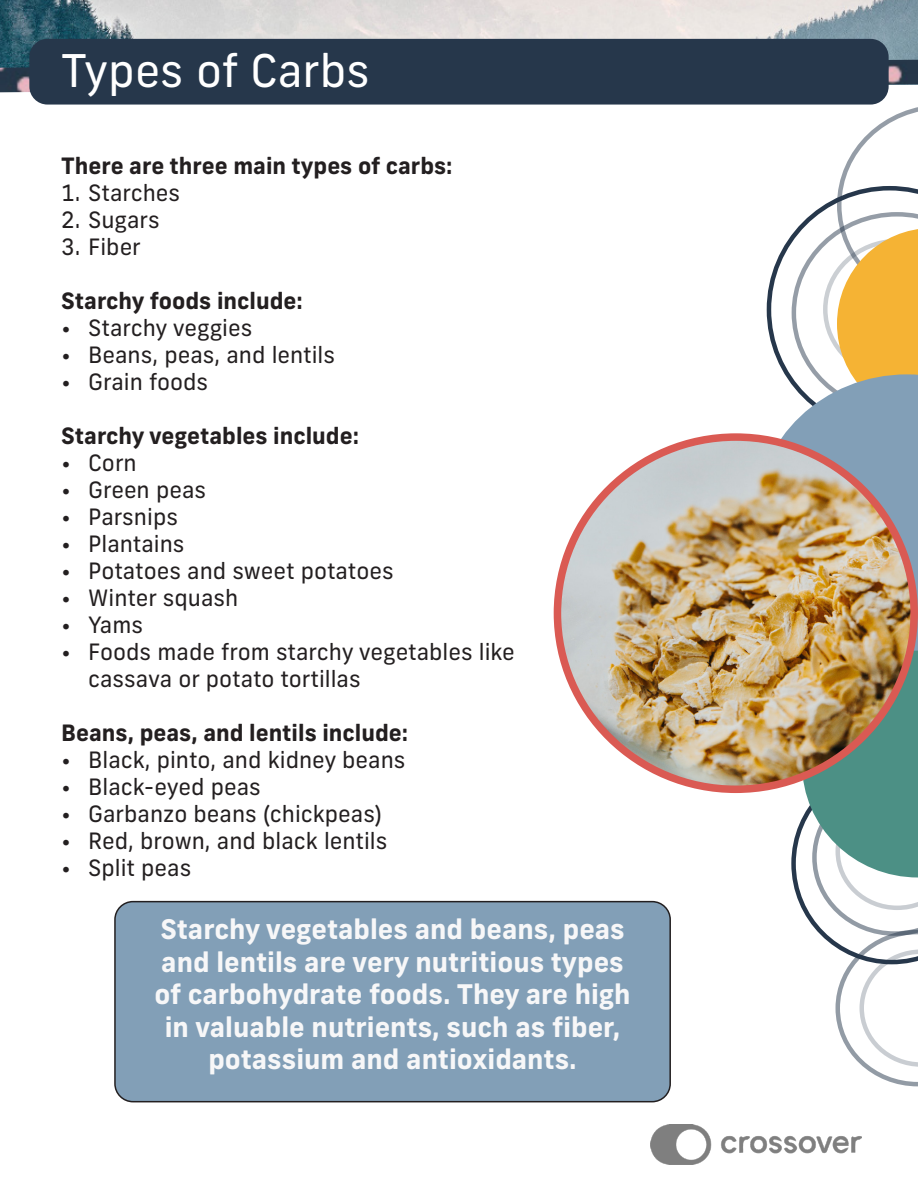
<style>
.page{position:relative;width:918px;height:1188px;background:#fff}
.page>*{position:absolute;margin:0;border:0;box-sizing:border-box;transform-origin:0 0}
.t1{font:45px "Frank New";color:#fff}
.t2{font:700 27px/32.4px "Frank New";color:#f7f7f8;text-align:center}
.t3{font:22.5px/27px "Frank New";color:#231f20}
.t4{font:700 22.5px "Frank New";color:#231f20}
</style>
<div class="page">
<img style="left:0;top:0;width:918px;height:60px">
<svg style="left:767px;top:107px;width:151px;height:267px"></svg>
<svg style="left:759px;top:374px;width:159px;height:277px;fill:#829fb7"></svg>
<img style="left:557px;top:437px;width:357px;height:352px">
<div style="left:554px;top:433px;width:364px;height:360px;border:8px solid #da5a53;border-radius:50%"></div>
<img style="left:0;top:60px;width:918px;height:32px">
<div style="left:29px;top:39px;width:860px;height:66px;background:#26374b;border-radius:18px"></div>
<img style="left:651px;top:1124px;width:210px;height:41px">
<svg style="left:791px;top:651px;width:127px;height:435px"></svg>
<div style="left:115px;top:902px;width:555px;height:200px;background:#829fb7;border-radius:18px"></div>
<div style="left:114px;top:901px;width:557px;height:201px;border:2px solid #231f20;border-radius:18px"></div>
<p class="t1" style="left:61px;top:42px;width:310px">Types of Carbs</p>
<p class="t4" style="left:61px;top:151px;width:393px">There are three main types of carbs:</p>
<p class="t3" style="left:61px;top:179px;width:120px">1. Starches</p>
<p class="t3" style="left:61px;top:206px;width:100px">2. Sugars</p>
<p class="t3" style="left:61px;top:233px;width:81px">3. Fiber</p>
<p class="t4" style="left:61px;top:286px;width:243px">Starchy foods include:</p>
<p class="t3" style="left:61px;top:314px;width:193px">• Starchy veggies</p>
<p class="t3" style="left:61px;top:341px;width:275px">• Beans, peas, and lentils</p>
<p class="t3" style="left:61px;top:368px;width:149px">• Grain foods</p>
<p class="t4" style="left:61px;top:421px;width:299px">Starchy vegetables include:</p>
<p class="t3" style="left:61px;top:449px;width:77px">• Corn</p>
<p class="t3" style="left:61px;top:476px;width:147px">• Green peas</p>
<p class="t3" style="left:61px;top:503px;width:118px">• Parsnips</p>
<p class="t3" style="left:61px;top:530px;width:125px">• Plantains</p>
<p class="t3" style="left:61px;top:557px;width:334px">• Potatoes and sweet potatoes</p>
<p class="t3" style="left:61px;top:584px;width:179px">• Winter squash</p>
<p class="t3" style="left:61px;top:611px;width:83px">• Yams</p>
<p class="t3" style="left:88px;top:638px;width:428px;text-indent:-27px">• Foods made from starchy vegetables like cassava or potato tortillas</p>
<p class="t4" style="left:61px;top:718px;width:349px">Beans, peas, and lentils include:</p>
<p class="t3" style="left:61px;top:746px;width:346px">• Black, pinto, and kidney beans</p>
<p class="t3" style="left:61px;top:773px;width:201px">• Black-eyed peas</p>
<p class="t3" style="left:61px;top:800px;width:322px">• Garbanzo beans (chickpeas)</p>
<p class="t3" style="left:61px;top:827px;width:328px">• Red, brown, and black lentils</p>
<p class="t3" style="left:61px;top:854px;width:132px">• Split peas</p>
<p class="t2" style="left:154px;top:913px;width:478px">Starchy vegetables and beans, peas and lentils are very nutritious types of carbohydrate foods. They are high in valuable nutrients, such as fiber, potassium and antioxidants.</p>
</div>
